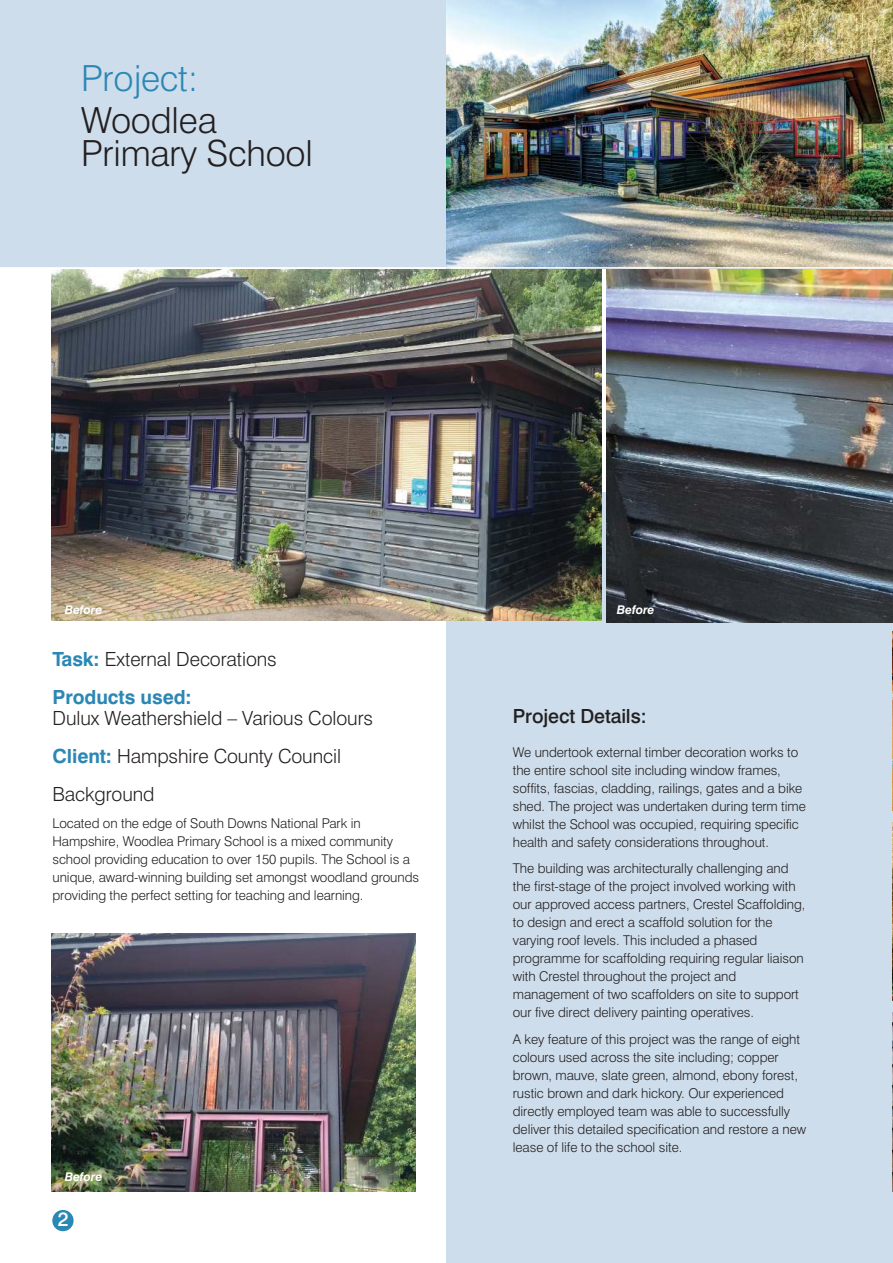
<style>
.page{position:relative;width:893px;height:1263px;background:#fff}
.page>*{position:absolute;margin:0;border:0;box-sizing:border-box;transform-origin:0 0}
.t1{font:300 36px/33px "Swiss 721 BT";letter-spacing:-.005em;color:#231f20}
.t2{font:300 36px "Swiss 721 BT";letter-spacing:-.005em;color:#2b87b4}
.t3{font:300 19.5px/38px "Swiss 721 BT";letter-spacing:-.005em;color:#231f20}
.t4{font:500 19.5px "Swiss 721 BT";letter-spacing:-.005em;color:#231f20}
.t5{font:500 19.5px "Swiss 721 BT";color:#fff}
.t6{font:300 13.5px/18px "Swiss 721 BT";letter-spacing:-.005em;color:#231f20}
.t7{font:italic 700 12px "Swiss 721 BT";letter-spacing:-.005em;color:#fff}
.s1{font-weight:700;color:#2b87b4}
</style>
<div class="page">
<div style="left:446px;top:492px;width:447px;height:771px;background:#cdddeb"></div>
<div style="left:0;top:0;width:893px;height:268px;background:#cdddeb"></div>
<img style="left:51px;top:270px;width:551px;height:351px">
<img style="left:607px;top:270px;width:286px;height:352px">
<img style="left:446px;top:0;width:447px;height:267px">
<img style="left:51px;top:934px;width:365px;height:257px">
<hr style="left:0;top:267px;width:893px;height:2px;background:#fff">
<div style="left:52px;top:1210px;width:22px;height:21px;background:#2b87b4;border-radius:50%"></div>
<img style="left:892px;top:631px;width:1px;height:179px">
<img style="left:892px;top:822px;width:1px;height:179px">
<img style="left:892px;top:1013px;width:1px;height:178px">
<h1 class="t2" style="left:81px;top:65px;width:119px">Project:</h1>
<h1 class="t1" style="left:81px;top:107px;width:233px">Woodlea<br>Primary School</h1>
<p class="t7" style="left:65px;top:602px;width:39px">Before</p>
<p class="t7" style="left:617px;top:602px;width:39px">Before</p>
<h2 class="t3" style="left:53px;top:642px;width:226px"><span class="s1">Task:</span> External Decorations<br><span class="s1">Products used:</span></h2>
<h2 class="t3" style="left:53px;top:701px;width:322px">Dulux Weathershield – Various Colours<br><span class="s1">Client:</span> Hampshire County Council<br>Background</h2>
<p class="t6" style="left:53px;top:815px;width:368px">Located on the edge of South Downs National Park in Hampshire, Woodlea Primary School is a mixed community school providing education to over 150 pupils. The School is a unique, award-winning building set amongst woodland grounds providing the perfect setting for teaching and learning.</p>
<p class="t7" style="left:65px;top:1169px;width:39px">Before</p>
<h2 class="t5" style="left:58px;top:1212px;width:12px">2</h2>
<h2 class="t4" style="left:513px;top:709px;width:135px">Project Details:</h2>
<p class="t6" style="left:513px;top:744px;width:295px">We undertook external timber decoration works to the entire school site including window frames, soffits, fascias, cladding, railings, gates and a bike shed. The project was undertaken during term time whilst the School was occupied, requiring specific health and safety considerations throughout.</p>
<p class="t6" style="left:513px;top:860px;width:294px">The building was architecturally challenging and the first-stage of the project involved working with our approved access partners, Crestel Scaffolding, to design and erect a scaffold solution for the varying roof levels. This included a phased programme for scaffolding requiring regular liaison with Crestel throughout the project and management of two scaffolders on site to support our five direct delivery painting operatives.</p>
<p class="t6" style="left:513px;top:1031px;width:295px">A key feature of this project was the range of eight colours used across the site including; copper brown, mauve, slate green, almond, ebony forest, rustic brown and dark hickory. Our experienced directly employed team was able to successfully deliver this detailed specification and restore a new lease of life to the school site.</p>
</div>
